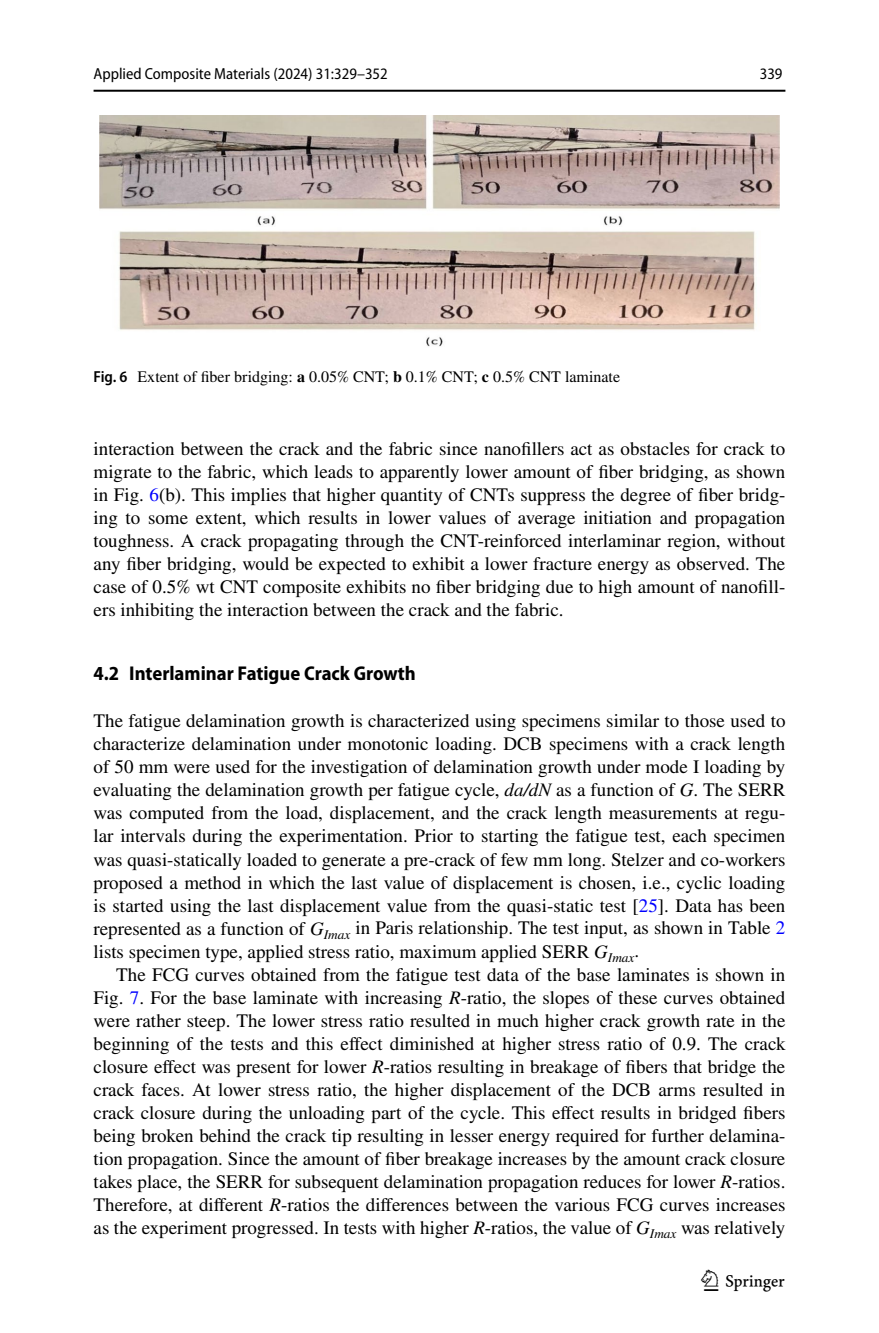
<style>
.page{position:relative;width:879px;height:1333px;background:#fff}
.page>*{position:absolute;margin:0;border:0;box-sizing:border-box;transform-origin:0 0}
.t1{font:30px "Springnew Regular 5";color:#000}
.t2{font:700 semi-condensed 20px "Myriad Pro";color:#000}
.t3{font:19px/23px "STIX";color:#000;text-align:justify}
.t4{font:16px "STIX";color:#000}
.t5{font:semi-condensed 16px "Myriad Pro";color:#000}
.s1{font-family:"Myriad Pro";font-weight:600;font-stretch:semi-condensed}
.s2{font-weight:700}
.s3{color:#00f}
.s4{font-style:italic}
</style>
<div class="page">
<hr style="left:94px;top:90px;width:691px;height:2px;background:#000">
<img style="left:100px;top:116px;width:679px;height:231px">
<p class="t5" style="left:94px;top:65px;width:296px">Applied Composite Materials (2024) 31:329–352</p>
<p class="t5" style="left:760px;top:65px;width:24px">339</p>
<p class="t4" style="left:94px;top:366px;width:528px"><span class="s1">Fig. 6</span> Extent of fiber bridging: <span class="s2">a</span> 0.05% CNT; <span class="s2">b</span> 0.1% CNT; <span class="s2">c</span> 0.5% CNT laminate</p>
<p class="t3" style="left:94px;top:438px;width:693px">interaction between the crack and the fabric since nanofillers act as obstacles for crack to migrate to the fabric, which leads to apparently lower amount of fiber bridging, as shown in Fig. <span class="s3">6</span>(b). This implies that higher quantity of CNTs suppress the degree of fiber bridg&shy;ing to some extent, which results in lower values of average initiation and propagation toughness. A crack propagating through the CNT-reinforced interlaminar region, without any fiber bridging, would be expected to exhibit a lower fracture energy as observed. The case of 0.5% wt CNT composite exhibits no fiber bridging due to high amount of nanofill&shy;ers inhibiting the interaction between the crack and the fabric.</p>
<p class="t2" style="left:94px;top:662px;width:324px">4.2 Interlaminar Fatigue Crack Growth</p>
<p class="t3" style="left:94px;top:710px;width:693px">The fatigue delamination growth is characterized using specimens similar to those used to characterize delamination under monotonic loading. DCB specimens with a crack length of 50 mm were used for the investigation of delamination growth under mode I loading by evaluating the delamination growth per fatigue cycle, <span class="s4">da/dN</span> as a function of <span class="s4">G</span>. The SERR was computed from the load, displacement, and the crack length measurements at regu&shy;lar intervals during the experimentation. Prior to starting the fatigue test, each specimen was quasi-statically loaded to generate a pre-crack of few mm long. Stelzer and co-workers proposed a method in which the last value of displacement is chosen, i.e., cyclic loading is started using the last displacement value from the quasi-static test [<span class="s3">25</span>]. Data has been represented as a function of <span class="s4">G</span><sub>Imax</sub> in Paris relationship. The test input, as shown in Table <span class="s3">2 </span>lists specimen type, applied stress ratio, maximum applied SERR <span class="s4">G</span><sub>Imax</sub>.</p>
<p class="t3" style="left:94px;top:963px;width:693px;text-indent:23px">The FCG curves obtained from the fatigue test data of the base laminates is shown in Fig. <span class="s3">7</span>. For the base laminate with increasing <span class="s4">R</span>-ratio, the slopes of these curves obtained were rather steep. The lower stress ratio resulted in much higher crack growth rate in the beginning of the tests and this effect diminished at higher stress ratio of 0.9. The crack closure effect was present for lower <span class="s4">R</span>-ratios resulting in breakage of fibers that bridge the crack faces. At lower stress ratio, the higher displacement of the DCB arms resulted in crack closure during the unloading part of the cycle. This effect results in bridged fibers being broken behind the crack tip resulting in lesser energy required for further delamina&shy;tion propagation. Since the amount of fiber breakage increases by the amount crack closure takes place, the SERR for subsequent delamination propagation reduces for lower <span class="s4">R</span>-ratios.<br>Therefore, at different <span class="s4">R</span>-ratios the differences between the various FCG curves increases as the experiment progressed. In tests with higher <span class="s4">R</span>-ratios, the value of <span class="s4">G</span><sub>Imax</sub> was relatively</p>
<h1 class="t1" style="left:704px;top:1269px;width:83px">1 3</h1>
</div>
